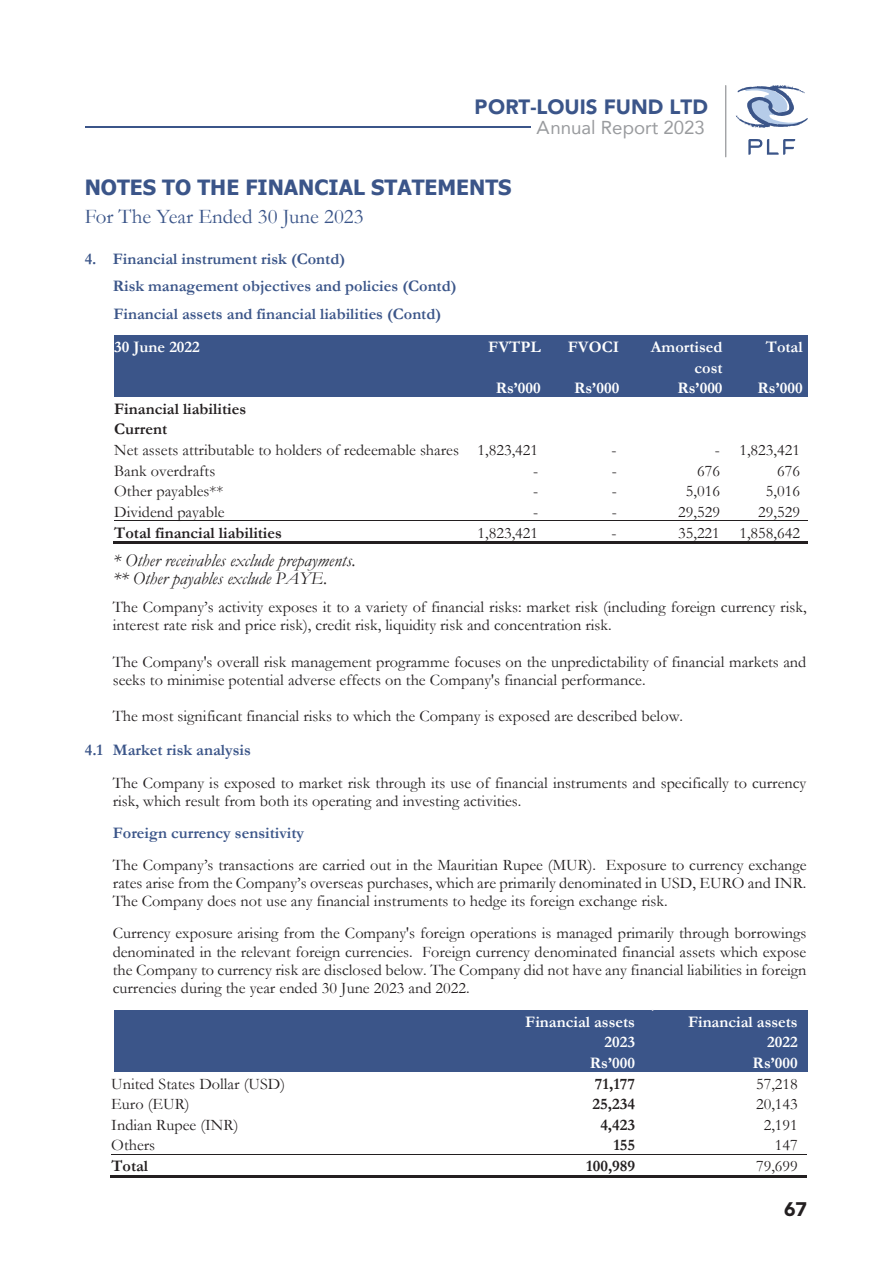
<style>
.page{position:relative;width:893px;height:1263px;background:#fff}
.page>*{position:absolute;margin:0;border:0;box-sizing:border-box;transform-origin:0 0}
.t1{font:700 21px "Tahoma";color:#3b5589}
.t2{font:21px "Garamond";color:#3b5589}
.t3{font:900 20.55px "Avenir";color:#3b5589}
.t4{font:900 19.5px "Avenir";color:#231f20}
.t5{font:18.6px "Avenir";color:#999b9e}
.t6{font:italic 18px/18.1px "Garamond";color:#231f20}
.t7{font:16.2px/18.1px "Garamond";color:#231f20}
.t8{font:700 16.2px/27.6px "Garamond";color:#3b5589}
.t9{font:700 16.2px/20.5px "Garamond";color:#fff;text-align:right}
.t10{font:700 16.2px/20.5px "Garamond";color:#231f20}
</style>
<div class="page">
<div style="left:114px;top:1010px;width:694px;height:62px;background:#3b5589"></div>
<div style="left:114px;top:335px;width:694px;height:62px;background:#3b5589"></div>
<svg style="left:736px;top:85px;width:72px;height:43px"></svg>
<svg style="left:748px;top:139px;width:47px;height:16px"></svg>
<hr style="left:85px;top:127px;width:445px;height:1px;background:#3b5589">
<hr style="left:725px;top:86px;width:1px;height:71px;background:#7c7e81">
<hr style="left:114px;top:521px;width:354px;height:1px;background:#231f20">
<hr style="left:468px;top:521px;width:78px;height:1px;background:#231f20">
<hr style="left:547px;top:521px;width:78px;height:1px;background:#231f20">
<hr style="left:625px;top:521px;width:103px;height:1px;background:#231f20">
<hr style="left:728px;top:521px;width:80px;height:1px;background:#231f20">
<hr style="left:113px;top:542px;width:355px;height:2px;background:#231f20">
<hr style="left:469px;top:542px;width:77px;height:2px;background:#231f20">
<hr style="left:547px;top:542px;width:78px;height:2px;background:#231f20">
<hr style="left:626px;top:542px;width:102px;height:2px;background:#231f20">
<hr style="left:729px;top:542px;width:79px;height:2px;background:#231f20">
<hr style="left:111px;top:1154px;width:387px;height:1px;background:#231f20">
<hr style="left:498px;top:1154px;width:146px;height:1px;background:#231f20">
<svg style="left:644px;top:1154px;width:18px;height:1px"></svg>
<hr style="left:662px;top:1154px;width:145px;height:1px;background:#231f20">
<hr style="left:110px;top:1175px;width:388px;height:2px;background:#231f20">
<hr style="left:499px;top:1175px;width:145px;height:2px;background:#231f20">
<svg style="left:644px;top:1175px;width:18px;height:2px"></svg>
<hr style="left:662px;top:1175px;width:145px;height:2px;background:#231f20">
<p class="t3" style="left:475px;top:92px;width:235px">PORT-LOUIS FUND LTD</p>
<p class="t5" style="left:537px;top:113px;width:170px">Annual Report 2023</p>
<p class="t1" style="left:85px;top:173px;width:428px">NOTES TO THE FINANCIAL STATEMENTS</p>
<p class="t2" style="left:85px;top:203px;width:280px">For The Year Ended 30 June 2023</p>
<p class="t8" style="left:113px;top:245px;width:345px;text-indent:-28px">4. Financial instrument risk (Contd)<br>Risk management objectives and policies (Contd)<br>Financial assets and financial liabilities (Contd)</p>
<p class="t9" style="left:114px;top:337px;width:87px">30 June 2022</p>
<p class="t9" style="left:488px;top:337px;width:54px">FVTPL</p>
<p class="t9" style="left:568px;top:337px;width:53px">FVOCI</p>
<p class="t9" style="left:651px;top:337px;width:73px">Amortised cost</p>
<p class="t9" style="left:766px;top:337px;width:38px">Total</p>
<p class="t9" style="left:496px;top:378px;width:47px">Rs’000</p>
<p class="t9" style="left:574px;top:378px;width:47px">Rs’000</p>
<p class="t9" style="left:677px;top:378px;width:47px">Rs’000</p>
<p class="t9" style="left:757px;top:378px;width:47px">Rs’000</p>
<p class="t10" style="left:114px;top:398px;width:133px">Financial liabilities<br>Current</p>
<p class="t7" style="left:114px;top:440px;width:425px">Net assets attributable to holders of redeemable shares 1,823,421</p>
<p class="t7" style="left:612px;top:440px;width:7px">-</p>
<p class="t7" style="left:715px;top:440px;width:87px">- 1,823,421</p>
<p class="t7" style="left:114px;top:461px;width:103px">Bank overdrafts</p>
<p class="t7" style="left:533px;top:461px;width:7px">-</p>
<p class="t7" style="left:612px;top:461px;width:7px">-</p>
<p class="t7" style="left:697px;top:461px;width:24px">676</p>
<p class="t7" style="left:777px;top:461px;width:24px">676</p>
<p class="t7" style="left:114px;top:481px;width:111px">Other payables**</p>
<p class="t7" style="left:533px;top:481px;width:7px">-</p>
<p class="t7" style="left:612px;top:481px;width:7px">-</p>
<p class="t7" style="left:686px;top:481px;width:36px">5,016</p>
<p class="t7" style="left:766px;top:481px;width:36px">5,016</p>
<p class="t7" style="left:114px;top:502px;width:112px">Dividend payable</p>
<p class="t7" style="left:533px;top:502px;width:7px">-</p>
<p class="t7" style="left:612px;top:502px;width:7px">-</p>
<p class="t7" style="left:678px;top:502px;width:43px">29,529</p>
<p class="t7" style="left:758px;top:502px;width:43px">29,529</p>
<p class="t10" style="left:114px;top:522px;width:169px">Total financial liabilities</p>
<p class="t7" style="left:478px;top:523px;width:62px">1,823,421</p>
<p class="t7" style="left:612px;top:523px;width:7px">-</p>
<p class="t7" style="left:678px;top:523px;width:123px">35,221 1,858,642</p>
<p class="t6" style="left:113px;top:550px;width:244px">* Other receivables exclude prepayments. ** Other payables exclude PAYE.</p>
<p class="t7" style="left:113px;top:597px;width:695px">The Company’s activity exposes it to a variety of financial risks: market risk (including foreign currency risk, interest rate risk and price risk), credit risk, liquidity risk and concentration risk.</p>
<p class="t7" style="left:113px;top:652px;width:695px">The Company's overall risk management programme focuses on the unpredictability of financial markets and seeks to minimise potential adverse effects on the Company's financial performance.</p>
<p class="t7" style="left:113px;top:706px;width:572px">The most significant financial risks to which the Company is exposed are described below.</p>
<p class="t8" style="left:85px;top:736px;width:168px">4.1 Market risk analysis</p>
<p class="t7" style="left:113px;top:773px;width:695px">The Company is exposed to market risk through its use of financial instruments and specifically to currency risk, which result from both its operating and investing activities.</p>
<p class="t8" style="left:113px;top:819px;width:193px">Foreign currency sensitivity</p>
<p class="t7" style="left:113px;top:855px;width:695px;text-align:justify">The Company’s transactions are carried out in the Mauritian Rupee (MUR). Exposure to currency exchange rates arise from the Company’s overseas purchases, which are primarily denominated in USD, EURO and INR.<br>The Company does not use any financial instruments to hedge its foreign exchange risk.</p>
<p class="t7" style="left:113px;top:924px;width:695px;text-align:justify">Currency exposure arising from the Company's foreign operations is managed primarily through borrowings denominated in the relevant foreign currencies. Foreign currency denominated financial assets which expose the Company to currency risk are disclosed below. The Company did not have any financial liabilities in foreign currencies during the year ended 30 June 2023 and 2022.</p>
<p class="t9" style="left:525px;top:1011px;width:111px">Financial assets</p>
<p class="t9" style="left:688px;top:1011px;width:111px">Financial assets</p>
<p class="t9" style="left:604px;top:1032px;width:32px">2023</p>
<p class="t9" style="left:767px;top:1032px;width:32px">2022</p>
<p class="t9" style="left:590px;top:1053px;width:47px">Rs’000</p>
<p class="t9" style="left:753px;top:1053px;width:47px">Rs’000</p>
<p class="t7" style="left:111px;top:1074px;width:175px">United States Dollar (USD)</p>
<p class="t10" style="left:595px;top:1073px;width:42px">71,177</p>
<p class="t7" style="left:756px;top:1074px;width:43px">57,218</p>
<p class="t7" style="left:111px;top:1094px;width:80px">Euro (EUR)</p>
<p class="t10" style="left:593px;top:1094px;width:44px">25,234</p>
<p class="t7" style="left:756px;top:1094px;width:43px">20,143</p>
<p class="t7" style="left:111px;top:1115px;width:129px">Indian Rupee (INR)</p>
<p class="t10" style="left:600px;top:1114px;width:36px">4,423</p>
<p class="t7" style="left:764px;top:1115px;width:36px">2,191</p>
<p class="t7" style="left:111px;top:1136px;width:45px">Others</p>
<p class="t10" style="left:613px;top:1135px;width:23px">155</p>
<p class="t7" style="left:775px;top:1136px;width:24px">147</p>
<p class="t10" style="left:111px;top:1156px;width:38px">Total</p>
<p class="t10" style="left:586px;top:1156px;width:50px">100,989</p>
<p class="t7" style="left:756px;top:1157px;width:43px">79,699</p>
<p class="t4" style="left:784px;top:1195px;width:25px">67</p>
</div>
